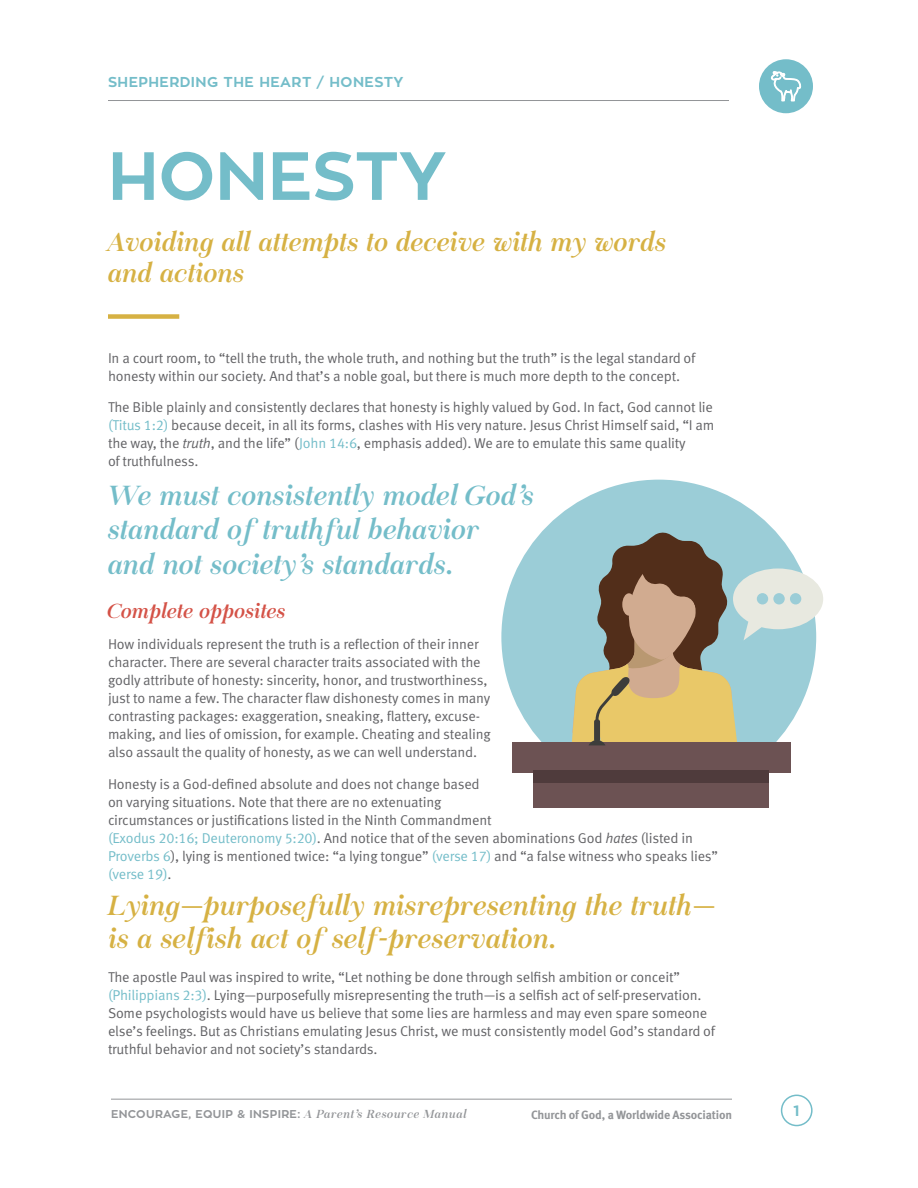
<style>
.page{position:relative;width:918px;height:1188px;background:#fff}
.page>*{position:absolute;margin:0;border:0;box-sizing:border-box;transform-origin:0 0}
.t1{font:700 67.5px "Zona Pro";color:#74bdc9}
.t2{font:italic 28.5px/34.5px "Chapaza Abigail";letter-spacing:-.01em;color:#74bdc9}
.t3{font:italic 28.5px "Chapaza Abigail";letter-spacing:-.01em;color:#d6b143}
.t4{font:italic 27px/31.2px "Chapaza Abigail";letter-spacing:-.01em;color:#d6b143}
.t5{font:italic 21px "Chapaza Abigail";letter-spacing:-.01em;color:#d45247}
.t6{font:700 15px "Zona Pro";color:#74bdc9}
.t7{font:14.25px/18px "Meta OT Norm";letter-spacing:-.015em;color:#636366}
.t8{font:700 14.25px "Zona Pro";letter-spacing:.03em;color:#74bdc9}
.t9{font:700 12px "Meta OT";letter-spacing:-.015em;color:#939598}
.t10{font:700 11.25px "Zona Pro";letter-spacing:.03em;color:#939598}
.s1{color:#74bdc9}
.s2{font-family:"Meta OT Norm Ita"}
.s3{font-family:"Meta OT Norm";font-style:normal}
.s4{font-family:"Chapaza Abigail";font-weight:400;font-style:italic;font-size:12px}
</style>
<div class="page">
<div style="left:759px;top:59px;width:54px;height:54px;background:#74bdc9;border-radius:50%"></div>
<svg style="left:771px;top:71px;width:30px;height:30px"></svg>
<hr style="left:108px;top:100px;width:621px;height:1px;background:#939598">
<hr style="left:111px;top:1099px;width:621px;height:1px;background:#939598">
<div style="left:781px;top:1095px;width:32px;height:31px;border:2px solid #74bdc9;border-radius:50%"></div>
<div style="left:108px;top:314px;width:71px;height:5px;background:#d6b143"></div>
<div style="left:501px;top:480px;width:315px;height:314px;background:#9bcdd7;border-radius:50%"></div>
<div style="left:512px;top:742px;width:278px;height:31px;background:#6c5253"></div>
<div style="left:533px;top:770px;width:236px;height:38px;background:#6c5253"></div>
<div style="left:533px;top:770px;width:236px;height:13px;background:#4f3b3c"></div>
<svg style="left:572px;top:532px;width:251px;height:241px"></svg>
<p class="t8" style="left:108px;top:72px;width:297px">SHEPHERDING THE HEART / HONESTY</p>
<p class="t1" style="left:108px;top:132px;width:340px">HONESTY</p>
<p class="t4" style="left:108px;top:228px;width:561px">Avoiding all attempts to deceive with my words and actions</p>
<p class="t7" style="left:108px;top:349px;width:589px">In a court room, to “tell the truth, the whole truth, and nothing but the truth” is the legal standard of honesty within our society. And that’s a noble goal, but there is much more depth to the concept.</p>
<p class="t7" style="left:108px;top:399px;width:608px">The Bible plainly and consistently declares that honesty is highly valued by God. In fact, God cannot lie <span class="s1">(Titus 1:2)</span> because deceit, in all its forms, clashes with His very nature. Jesus Christ Himself said, “I am the way, the <span class="s2">truth</span>, and the life” (<span class="s1">John 14:6</span>, emphasis added). We are to emulate this same quality<br>of truthfulness.</p>
<p class="t2" style="left:108px;top:480px;width:428px">We must consistently model God’s standard of truthful behavior<br>and not society’s standards.</p>
<p class="t5" style="left:108px;top:597px;width:180px">Complete opposites</p>
<p class="t7" style="left:108px;top:636px;width:384px">How individuals represent the truth is a reflection of their inner character. There are several character traits associated with the godly attribute of honesty: sincerity, honor, and trustworthiness, just to name a few. The character flaw dishonesty comes in many contrasting packages: exaggeration, sneaking, flattery, excuse&shy;making, and lies of omission, for example. Cheating and stealing also assault the quality of honesty, as we can well understand.</p>
<p class="t7" style="left:108px;top:775px;width:612px">Honesty is a God-defined absolute and does not change based<br>on varying situations. Note that there are no extenuating<br>circumstances or justifications listed in the Ninth Commandment<br><span class="s1">(Exodus 20:16; Deuteronomy 5:20)</span>. And notice that of the seven abominations God <span class="s2">hates</span> (listed in <span class="s1">Proverbs 6</span>), lying is mentioned twice: “a lying tongue” <span class="s1">(verse 17)</span> and “a false witness who speaks lies” <span class="s1">(verse 19)</span>.</p>
<p class="t3" style="left:109px;top:886px;width:608px">Lying<span class="s3">—</span>purposefully misrepresenting the truth<span class="s3">—</span></p>
<p class="t3" style="left:109px;top:919px;width:450px">is a selfish act of self-preservation.</p>
<p class="t7" style="left:108px;top:969px;width:609px">The apostle Paul was inspired to write, “Let nothing be done through selfish ambition or conceit” <span class="s1">(Philippians 2:3)</span>. Lying—purposefully misrepresenting the truth—is a selfish act of self-preservation.<br>Some psychologists would have us believe that some lies are harmless and may even spare someone else’s feelings. But as Christians emulating Jesus Christ, we must consistently model God’s standard of truthful behavior and not society’s standards.</p>
<p class="t10" style="left:111px;top:1107px;width:357px">ENCOURAGE, EQUIP &amp; INSPIRE: <span class="s4">A Parent’s Resource Manual</span></p>
<p class="t9" style="left:531px;top:1107px;width:202px">Church of God, a Worldwide Association</p>
<p class="t6" style="left:794px;top:1101px;width:8px">1</p>
</div>
